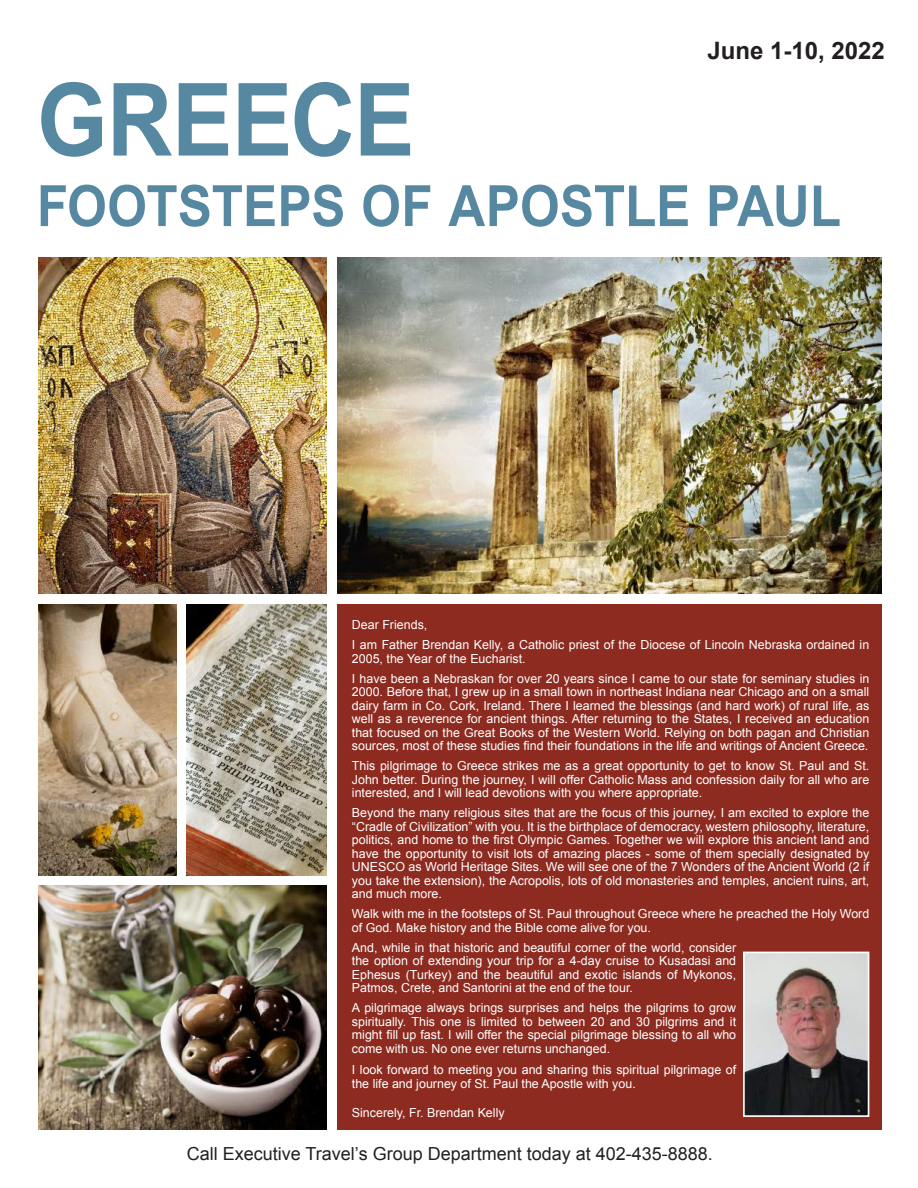
<style>
.page{position:relative;width:918px;height:1188px;background:#fff}
.page>*{position:absolute;margin:0;border:0;box-sizing:border-box;transform-origin:0 0}
.t1{font:700 101.1px "Arial";letter-spacing:-.005em;color:#5788a2;scale:.9 1}
.t2{font:700 57px "Arial";color:#5788a2;scale:.9 1}
.t3{font:700 24px "Arial";color:#231f20}
.t4{font:18px "Arial";color:#231f20}
.t5{font:12.45px/13.5px "Arial";color:#fff;text-align:justify}
</style>
<div class="page">
<div style="left:337px;top:604px;width:545px;height:525px;background:#8d2b20"></div>
<img style="left:38px;top:257px;width:289px;height:336px">
<img style="left:337px;top:257px;width:545px;height:336px">
<img style="left:38px;top:604px;width:139px;height:271px">
<img style="left:187px;top:604px;width:140px;height:271px">
<img style="left:38px;top:885px;width:289px;height:244px">
<img style="left:746px;top:955px;width:120px;height:159px">
<div style="left:743px;top:952px;width:126px;height:165px;border:2px solid #fff"></div>
<h3 class="t3" style="left:707px;top:35px;width:179px">June 1-10, 2022</h3>
<h1 class="t1" style="left:37px;top:53px;width:421px">GREECE</h1>
<h2 class="t2" style="left:37px;top:168px;width:895px">FOOTSTEPS OF APOSTLE PAUL</h2>
<p class="t5" style="left:352px;top:615px;width:519px;line-height:20px">Dear Friends,<br>I am Father Brendan Kelly, a Catholic priest of the Diocese of Lincoln Nebraska ordained in</p>
<p class="t5" style="left:352px;top:649px;width:519px;line-height:20px">2005, the Year of the Eucharist.<br>I have been a Nebraskan for over 20 years since I came to our state for seminary studies in</p>
<p class="t5" style="left:352px;top:685px;width:519px">2000. Before that, I grew up in a small town in northeast Indiana near Chicago and on a small dairy farm in Co. Cork, Ireland. There I learned the blessings (and hard work) of rural life, as well as a reverence for ancient things. After returning to the States, I received an education that focused on the Great Books of the Western World. Relying on both pagan and Christian sources, most of these studies find their foundations in the life and writings of Ancient Greece.</p>
<p class="t5" style="left:352px;top:759px;width:519px">This pilgrimage to Greece strikes me as a great opportunity to get to know St. Paul and St.<br>John better. During the journey, I will offer Catholic Mass and confession daily for all who are interested, and I will lead devotions with you where appropriate.</p>
<p class="t5" style="left:352px;top:806px;width:519px">Beyond the many religious sites that are the focus of this journey, I am excited to explore the “Cradle of Civilization” with you. It is the birthplace of democracy, western philosophy, literature, politics, and home to the first Olympic Games. Together we will explore this ancient land and have the opportunity to visit lots of amazing places - some of them specially designated by UNESCO as World Heritage Sites. We will see one of the 7 Wonders of the Ancient World (2 if you take the extension), the Acropolis, lots of old monasteries and temples, ancient ruins, art, and much more.</p>
<p class="t5" style="left:352px;top:907px;width:519px">Walk with me in the footsteps of St. Paul throughout Greece where he preached the Holy Word of God. Make history and the Bible come alive for you.</p>
<p class="t5" style="left:352px;top:941px;width:386px">And, while in that historic and beautiful corner of the world, consider the option of extending your trip for a 4-day cruise to Kusadasi and Ephesus (Turkey) and the beautiful and exotic islands of Mykonos, Patmos, Crete, and Santorini at the end of the tour.</p>
<p class="t5" style="left:352px;top:1001px;width:386px">A pilgrimage always brings surprises and helps the pilgrims to grow spiritually. This one is limited to between 20 and 30 pilgrims and it might fill up fast. I will offer the special pilgrimage blessing to all who come with us. No one ever returns unchanged.</p>
<p class="t5" style="left:352px;top:1063px;width:386px">I look forward to meeting you and sharing this spiritual pilgrimage of the life and journey of St. Paul the Apostle with you.</p>
<p class="t5" style="left:352px;top:1106px;width:154px">Sincerely, Fr. Brendan Kelly</p>
<h3 class="t4" style="left:187px;top:1142px;width:527px">Call Executive Travel’s Group Department today at 402-435-8888.</h3>
</div>
